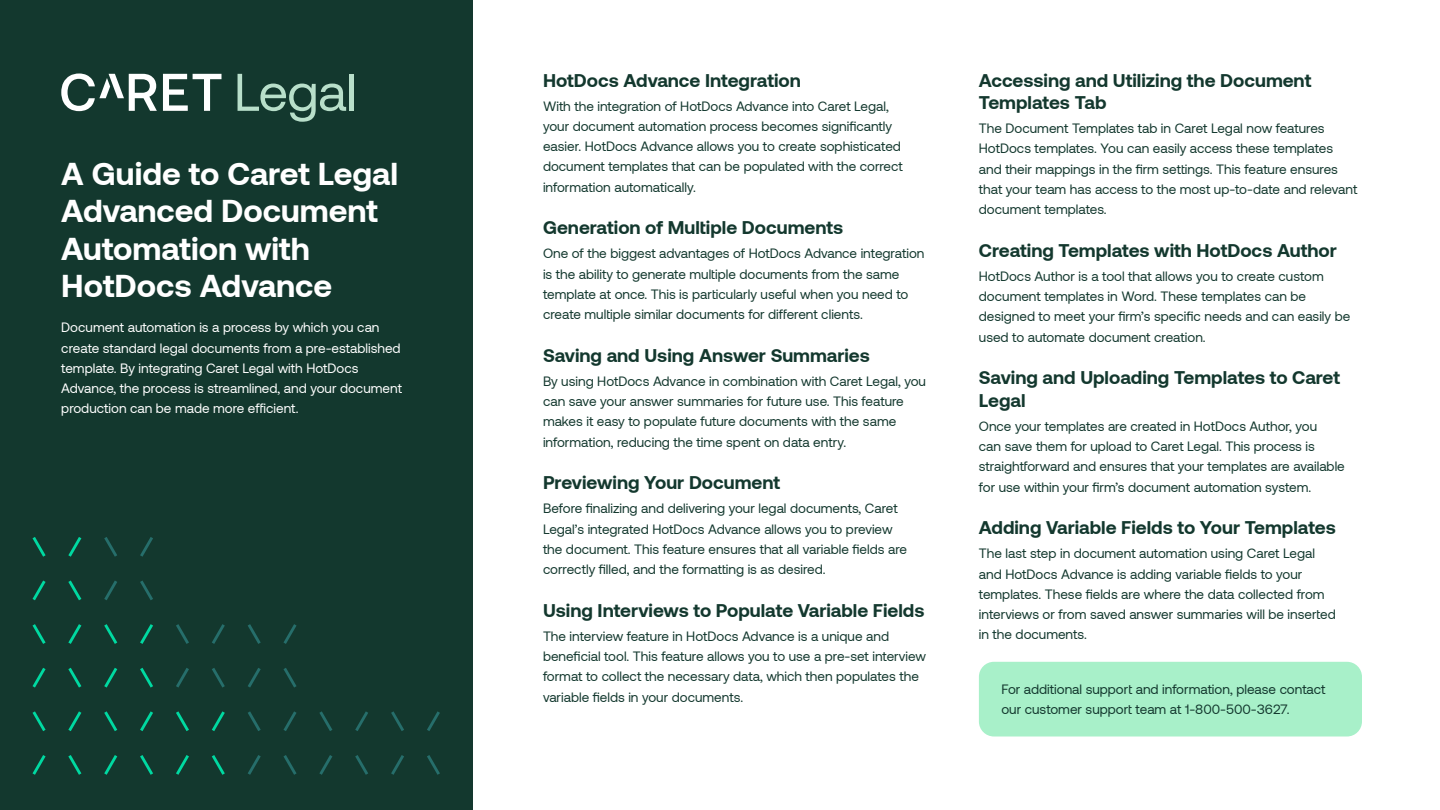
<style>
.page{position:relative;width:1440px;height:810px;background:#fff}
.page>*{position:absolute;margin:0;border:0;box-sizing:border-box;transform-origin:0 0}
.t1{font:700 32.25px/37.5px "Aeonik";color:#fff}
.t2{font:700 18.75px/22.5px "Aeonik";color:#13382e}
.t3{font:13.5px/20.2px "Aeonik";color:#13382e}
.t4{font:13.5px/20.2px "Aeonik";color:#fff}
</style>
<div class="page">
<div style="left:0;top:0;width:472px;height:810px;background:#13382e"></div>
<svg style="left:283px;top:624px;width:14px;height:20px"></svg>
<svg style="left:248px;top:624px;width:13px;height:20px"></svg>
<svg style="left:212px;top:624px;width:13px;height:20px"></svg>
<svg style="left:176px;top:624px;width:13px;height:20px"></svg>
<svg style="left:140px;top:624px;width:13px;height:20px"></svg>
<svg style="left:283px;top:668px;width:14px;height:20px"></svg>
<svg style="left:248px;top:668px;width:13px;height:20px"></svg>
<svg style="left:212px;top:668px;width:13px;height:20px"></svg>
<svg style="left:176px;top:668px;width:13px;height:20px"></svg>
<svg style="left:140px;top:668px;width:13px;height:20px"></svg>
<svg style="left:427px;top:711px;width:13px;height:20px"></svg>
<svg style="left:391px;top:711px;width:13px;height:20px"></svg>
<svg style="left:355px;top:711px;width:13px;height:20px"></svg>
<svg style="left:319px;top:711px;width:13px;height:20px"></svg>
<svg style="left:283px;top:711px;width:14px;height:20px"></svg>
<svg style="left:248px;top:711px;width:13px;height:20px"></svg>
<svg style="left:212px;top:711px;width:13px;height:20px"></svg>
<svg style="left:176px;top:711px;width:13px;height:20px"></svg>
<svg style="left:140px;top:711px;width:13px;height:20px"></svg>
<svg style="left:427px;top:755px;width:13px;height:20px"></svg>
<svg style="left:391px;top:755px;width:13px;height:20px"></svg>
<svg style="left:355px;top:755px;width:13px;height:20px"></svg>
<svg style="left:319px;top:755px;width:13px;height:20px"></svg>
<svg style="left:283px;top:755px;width:14px;height:20px"></svg>
<svg style="left:248px;top:755px;width:13px;height:20px"></svg>
<svg style="left:212px;top:755px;width:13px;height:20px"></svg>
<svg style="left:176px;top:755px;width:13px;height:20px"></svg>
<svg style="left:140px;top:755px;width:13px;height:20px"></svg>
<svg style="left:140px;top:537px;width:13px;height:20px"></svg>
<svg style="left:140px;top:581px;width:13px;height:19px"></svg>
<svg style="left:104px;top:537px;width:13px;height:20px"></svg>
<svg style="left:68px;top:537px;width:13px;height:20px"></svg>
<svg style="left:33px;top:537px;width:13px;height:20px"></svg>
<svg style="left:104px;top:581px;width:13px;height:19px"></svg>
<svg style="left:68px;top:581px;width:13px;height:19px"></svg>
<svg style="left:33px;top:581px;width:13px;height:19px"></svg>
<svg style="left:104px;top:624px;width:13px;height:20px"></svg>
<svg style="left:68px;top:624px;width:13px;height:20px"></svg>
<svg style="left:33px;top:624px;width:13px;height:20px"></svg>
<svg style="left:104px;top:668px;width:13px;height:20px"></svg>
<svg style="left:68px;top:668px;width:13px;height:20px"></svg>
<svg style="left:33px;top:668px;width:13px;height:20px"></svg>
<svg style="left:104px;top:711px;width:13px;height:20px"></svg>
<svg style="left:68px;top:711px;width:13px;height:20px"></svg>
<svg style="left:33px;top:711px;width:13px;height:20px"></svg>
<svg style="left:104px;top:755px;width:13px;height:20px"></svg>
<svg style="left:68px;top:755px;width:13px;height:20px"></svg>
<svg style="left:33px;top:755px;width:13px;height:20px"></svg>
<div style="left:979px;top:662px;width:383px;height:74px;background:#a8f0c9;border-radius:15px"></div>
<svg style="left:61px;top:73px;width:96px;height:38px"></svg>
<svg style="left:163px;top:74px;width:59px;height:37px"></svg>
<svg style="left:238px;top:74px;width:108px;height:48px"></svg>
<div style="left:349px;top:74px;width:5px;height:37px;background:#b8dfca"></div>
<h1 class="t1" style="left:61px;top:154px;width:338px">A Guide to Caret Legal<br>Advanced Document<br>Automation with<br>HotDocs Advance</h1>
<p class="t4" style="left:61px;top:318px;width:342px">Document automation is a process by which you can create standard legal documents from a pre-established template. By integrating Caret Legal with HotDocs Advance, the process is streamlined, and your document production can be made more efficient.</p>
<h2 class="t2" style="left:543px;top:69px;width:259px">HotDocs Advance Integration</h2>
<p class="t3" style="left:543px;top:96px;width:361px">With the integration of HotDocs Advance into Caret Legal, your document automation process becomes significantly easier. HotDocs Advance allows you to create sophisticated document templates that can be populated with the correct information automatically.</p>
<h2 class="t2" style="left:543px;top:216px;width:302px">Generation of Multiple Documents</h2>
<p class="t3" style="left:543px;top:244px;width:383px">One of the biggest advantages of HotDocs Advance integration is the ability to generate multiple documents from the same template at once. This is particularly useful when you need to create multiple similar documents for different clients.</p>
<h2 class="t2" style="left:543px;top:344px;width:328px">Saving and Using Answer Summaries</h2>
<p class="t3" style="left:543px;top:371px;width:385px">By using HotDocs Advance in combination with Caret Legal, you can save your answer summaries for future use. This feature makes it easy to populate future documents with the same information, reducing the time spent on data entry.</p>
<h2 class="t2" style="left:543px;top:471px;width:239px">Previewing Your Document</h2>
<p class="t3" style="left:543px;top:499px;width:366px">Before finalizing and delivering your legal documents, Caret Legal’s integrated HotDocs Advance allows you to preview the document. This feature ensures that all variable fields are correctly filled, and the formatting is as desired.</p>
<h2 class="t2" style="left:543px;top:599px;width:383px">Using Interviews to Populate Variable Fields</h2>
<p class="t3" style="left:543px;top:626px;width:385px">The interview feature in HotDocs Advance is a unique and beneficial tool. This feature allows you to use a pre-set interview format to collect the necessary data, which then populates the variable fields in your documents.</p>
<h2 class="t2" style="left:979px;top:69px;width:334px">Accessing and Utilizing the Document<br>Templates Tab</h2>
<p class="t3" style="left:979px;top:118px;width:380px">The Document Templates tab in Caret Legal now features HotDocs templates. You can easily access these templates and their mappings in the firm settings. This feature ensures that your team has access to the most up-to-date and relevant document templates.</p>
<h2 class="t2" style="left:979px;top:239px;width:359px">Creating Templates with HotDocs Author</h2>
<p class="t3" style="left:979px;top:266px;width:373px">HotDocs Author is a tool that allows you to create custom document templates in Word. These templates can be designed to meet your firm’s specific needs and can easily be used to automate document creation.</p>
<h2 class="t2" style="left:979px;top:366px;width:363px">Saving and Uploading Templates to Caret<br>Legal</h2>
<p class="t3" style="left:979px;top:416px;width:367px">Once your templates are created in HotDocs Author, you<br>can save them for upload to Caret Legal. This process is straightforward and ensures that your templates are available for use within your firm’s document automation system.</p>
<h2 class="t2" style="left:979px;top:516px;width:358px">Adding Variable Fields to Your Templates</h2>
<p class="t3" style="left:979px;top:544px;width:359px">The last step in document automation using Caret Legal and HotDocs Advance is adding variable fields to your templates. These fields are where the data collected from interviews or from saved answer summaries will be inserted in the documents.</p>
<p class="t3" style="left:1001px;top:679px;width:326px">For additional support and information, please contact our customer support team at 1-800-500-3627.</p>
</div>
